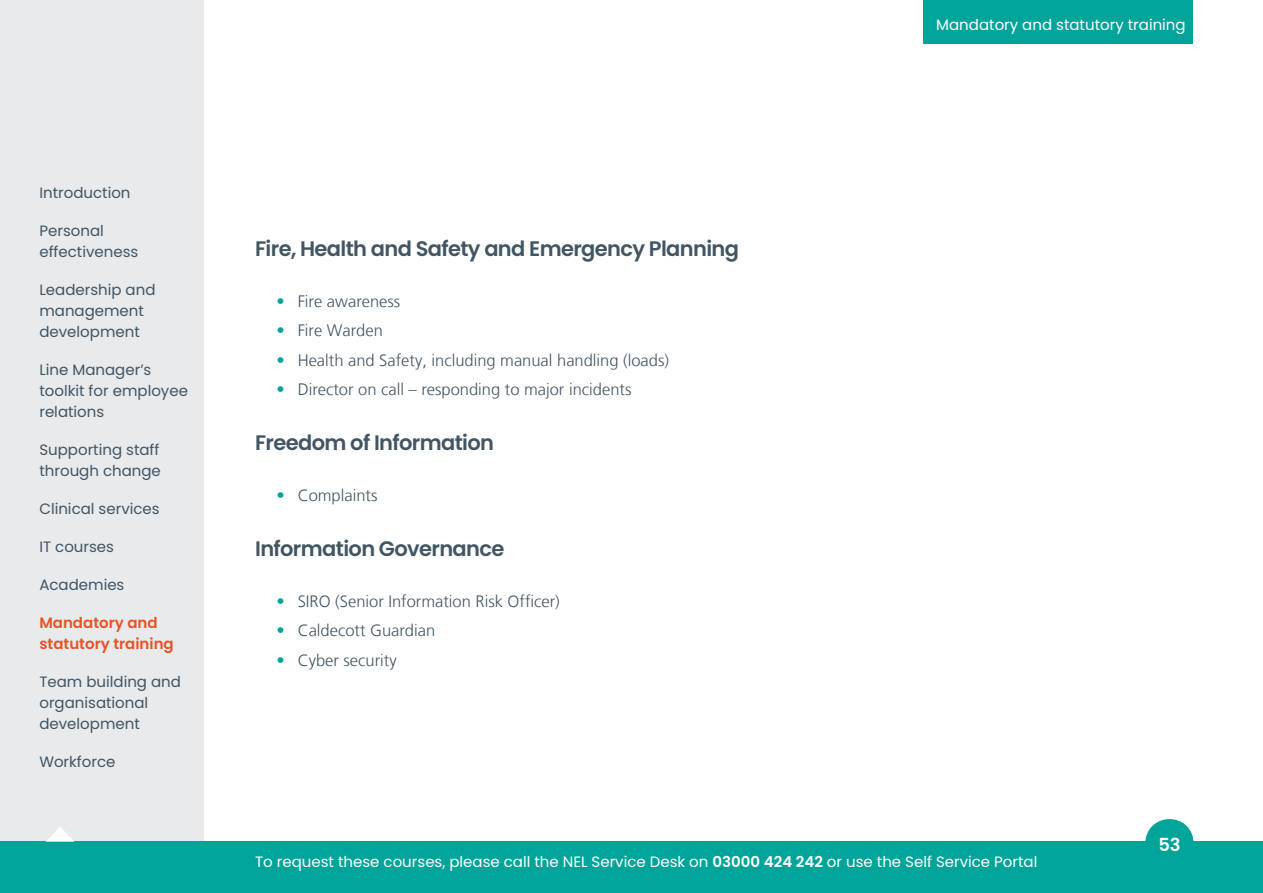
<style>
.page{position:relative;width:1263px;height:893px;background:#fff}
.page>*{position:absolute;margin:0;border:0;box-sizing:border-box;transform-origin:0 0}
.t1{font:600 21px "Poppins";letter-spacing:-.03em;color:#425563}
.t2{font:600 18px "Poppins";color:#fff}
.t3{font:300 16.5px "Frutiger LT";color:#425563}
.t4{font:15px/21px "Poppins";color:#425563}
.t5{font:15px "Poppins";color:#fff}
.t6{font:600 15px/21px "Poppins";color:#e95324}
.s1{color:#00a499}
.s2{font-weight:600}
</style>
<div class="page">
<div style="left:0;top:0;width:204px;height:893px;background:#e8eaec"></div>
<div style="left:923px;top:0;width:270px;height:44px;background:#00a499"></div>
<div style="left:0;top:842px;width:1263px;height:51px;background:#00a499"></div>
<svg style="left:1145px;top:819px;width:49px;height:23px"></svg>
<svg style="left:46px;top:827px;width:28px;height:15px"></svg>
<p class="t4" style="left:39px;top:183px;width:93px">Introduction</p>
<p class="t4" style="left:39px;top:221px;width:100px">Personal effectiveness</p>
<p class="t4" style="left:39px;top:280px;width:118px">Leadership and management development</p>
<p class="t4" style="left:39px;top:360px;width:150px">Line Manager’s toolkit for employee relations</p>
<p class="t4" style="left:39px;top:440px;width:123px">Supporting staff through change</p>
<p class="t4" style="left:39px;top:499px;width:122px">Clinical services</p>
<p class="t4" style="left:39px;top:537px;width:76px">IT courses</p>
<p class="t4" style="left:39px;top:575px;width:87px">Academies</p>
<p class="t6" style="left:39px;top:613px;width:136px">Mandatory and statutory training</p>
<p class="t4" style="left:39px;top:672px;width:143px">Team building and organisational development</p>
<p class="t4" style="left:39px;top:752px;width:78px">Workforce</p>
<h1 class="t1" style="left:255px;top:236px;width:485px">Fire, Health and Safety and Emergency Planning</h1>
<p class="t3" style="left:276px;top:292px;width:125px"><span class="s1">•</span> Fire awareness</p>
<p class="t3" style="left:276px;top:321px;width:108px"><span class="s1">•</span> Fire Warden</p>
<p class="t3" style="left:276px;top:351px;width:394px"><span class="s1">•</span> Health and Safety, including manual handling (loads)</p>
<p class="t3" style="left:276px;top:380px;width:356px"><span class="s1">•</span> Director on call – responding to major incidents</p>
<h1 class="t1" style="left:255px;top:431px;width:240px">Freedom of Information</h1>
<p class="t3" style="left:276px;top:486px;width:103px"><span class="s1">•</span> Complaints</p>
<h1 class="t1" style="left:255px;top:536px;width:251px">Information Governance</h1>
<p class="t3" style="left:276px;top:592px;width:285px"><span class="s1">•</span> SIRO (Senior Information Risk Officer)</p>
<p class="t3" style="left:276px;top:621px;width:160px"><span class="s1">•</span> Caldecott Guardian</p>
<p class="t3" style="left:276px;top:651px;width:122px"><span class="s1">•</span> Cyber security</p>
<p class="t5" style="left:936px;top:16px;width:251px">Mandatory and statutory training</p>
<p class="t2" style="left:1158px;top:834px;width:24px">53</p>
<p class="t5" style="left:255px;top:853px;width:784px">To request these courses, please call the NEL Service Desk on <span class="s2">03000 424 242</span> or use the Self Service Portal</p>
</div>
